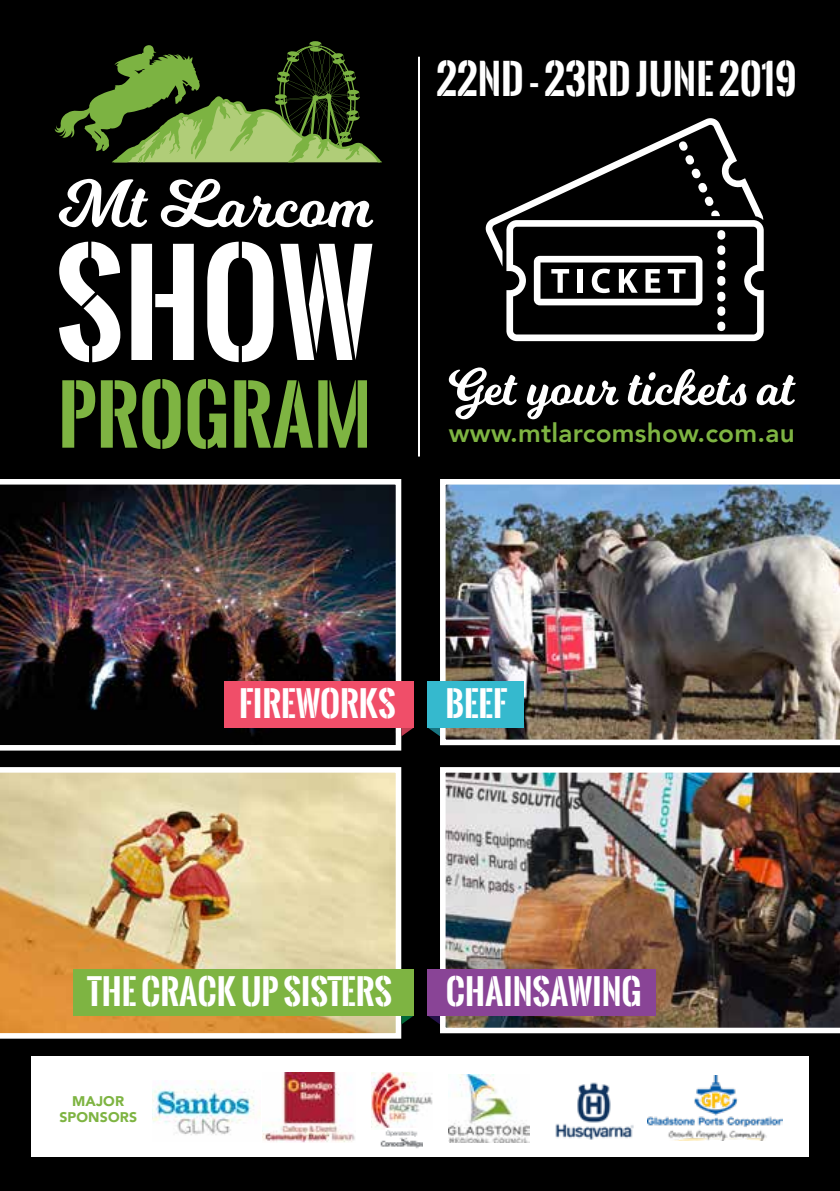
<style>
.page{position:relative;width:840px;height:1191px;background:#fff}
.page>*{position:absolute;margin:0;border:0;box-sizing:border-box;transform-origin:0 0}
.t1{font:700 77.4px "Oswald Stencil";color:#7eb442}
.t2{font:51.4px "Milkshake";color:#fff}
.t3{font:700 40.4px "Oswald Stencil";color:#fff}
.t4{font:700 34.2px "Oswald Stencil";color:#fff}
.t5{font:800 26.2px "Avenir";letter-spacing:.01em;color:#7eb442}
.t6{font:900 14px/16px "Avenir";letter-spacing:.01em;color:#7eb442;text-align:center}
</style>
<div class="page">
<div style="left:0;top:0;width:839px;height:1191px;background:#000"></div>
<img style="left:440px;top:767px;width:399px;height:266px">
<img style="left:440px;top:479px;width:399px;height:266px">
<img style="left:0;top:479px;width:401px;height:271px">
<svg style="left:401px;top:727px;width:13px;height:9px"></svg>
<div style="left:225px;top:681px;width:189px;height:46px;background:#f04e69"></div>
<img style="left:0;top:767px;width:401px;height:271px">
<svg style="left:401px;top:1015px;width:13px;height:9px"></svg>
<div style="left:74px;top:969px;width:340px;height:46px;background:#7eb442"></div>
<svg style="left:427px;top:1015px;width:12px;height:9px"></svg>
<svg style="left:427px;top:727px;width:12px;height:9px"></svg>
<div style="left:427px;top:969px;width:228px;height:46px;background:#894496"></div>
<div style="left:427px;top:681px;width:97px;height:46px;background:#35b9ce"></div>
<svg style="left:59px;top:241px;width:61px;height:121px"></svg>
<svg style="left:131px;top:244px;width:63px;height:116px"></svg>
<svg style="left:207px;top:242px;width:66px;height:120px"></svg>
<svg style="left:280px;top:244px;width:92px;height:116px"></svg>
<svg style="left:59px;top:179px;width:89px;height:48px"></svg>
<svg style="left:161px;top:179px;width:212px;height:48px"></svg>
<svg style="left:54px;top:41px;width:328px;height:121px"></svg>
<svg style="left:485px;top:118px;width:243px;height:149px"></svg>
<svg style="left:506px;top:141px;width:257px;height:200px"></svg>
<div style="left:717px;top:276px;width:8px;height:10px;background:#fff;border-radius:4px"></div>
<div style="left:717px;top:292px;width:8px;height:9px;background:#fff;border-radius:4px"></div>
<div style="left:717px;top:260px;width:8px;height:10px;background:#fff;border-radius:4px"></div>
<div style="left:717px;top:322px;width:7px;height:9px;background:#fff;border-radius:4px"></div>
<div style="left:717px;top:306px;width:7px;height:10px;background:#fff;border-radius:4px"></div>
<div style="left:717px;top:245px;width:7px;height:10px;background:#fff;border-radius:4px"></div>
<div style="left:717px;top:230px;width:7px;height:10px;background:#fff;border-radius:4px"></div>
<hr style="left:418px;top:57px;width:2px;height:399px;background:#fff">
<div style="left:31px;top:1056px;width:777px;height:101px;background:#fff"></div>
<img style="left:262px;top:1073px;width:93px;height:69px">
<img style="left:153px;top:1080px;width:107px;height:55px">
<img style="left:371px;top:1072px;width:61px;height:57px">
<img style="left:385px;top:1128px;width:32px;height:9px">
<img style="left:380px;top:1137px;width:43px;height:11px">
<img style="left:448px;top:1074px;width:81px;height:68px">
<img style="left:555px;top:1082px;width:79px;height:58px">
<img style="left:647px;top:1075px;width:135px;height:65px">
<p class="t3" style="left:436px;top:49px;width:361px">22ND - 23RD JUNE 2019</p>
<h1 class="t1" style="left:58px;top:358px;width:315px">PROGRAM</h1>
<h2 class="t2" style="left:448px;top:351px;width:348px">Get your tickets at</h2>
<p class="t5" style="left:448px;top:412px;width:347px">www.mtlarcomshow.com.au</p>
<p class="t4" style="left:239px;top:678px;width:158px">FIREWORKS</p>
<p class="t4" style="left:445px;top:678px;width:63px">BEEF</p>
<p class="t4" style="left:87px;top:966px;width:306px">THE CRACK UP SISTERS</p>
<p class="t4" style="left:445px;top:966px;width:197px">CHAINSAWING</p>
<p class="t6" style="left:59px;top:1092px;width:79px">MAJOR<br>SPONSORS</p>
</div>
